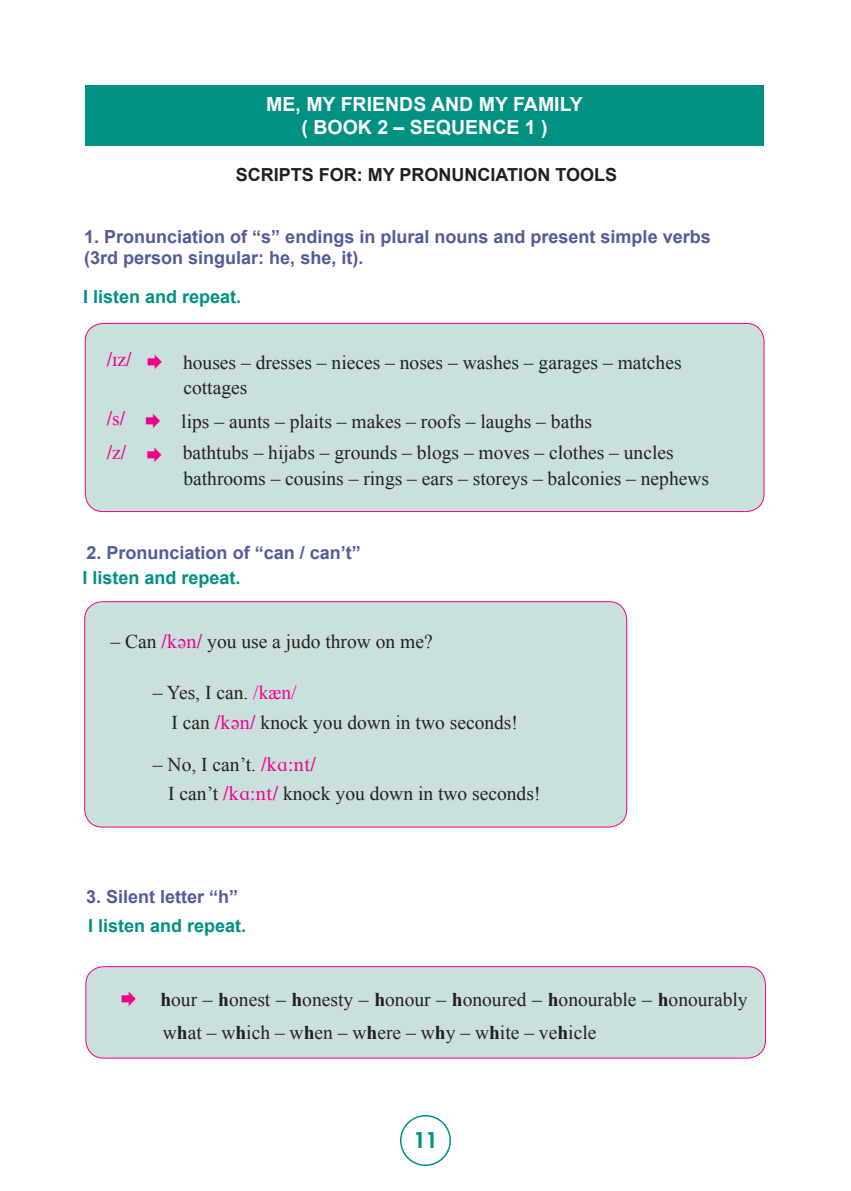
<style>
.page{position:relative;width:851px;height:1191px;background:#fff}
.page>*{position:absolute;margin:0;border:0;box-sizing:border-box;transform-origin:0 0}
.t1{font:800 21px "Futura Std";color:#009182}
.t2{font:19.5px/29.5px "Times New Roman";color:#231f20}
.t3{font:700 19.5px/23.4px "Arial";color:#fff;text-align:center}
.t4{font:19.5px "Times New Roman Phonetics";color:#ed028c}
.t5{font:700 18px/21.6px "Arial";color:#535b9b}
.t6{font:700 18px "Arial";color:#009182}
.t7{font:700 18px "Arial";color:#231f20}
.s1{font-family:"Times New Roman Phonetics";color:#ed028c}
.s2{color:#ed028c}
.s3{font-weight:700}
</style>
<div class="page">
<div style="left:400px;top:1115px;width:51px;height:51px;border:2px solid #009182;border-radius:50%"></div>
<div style="left:85px;top:85px;width:678px;height:61px;background:#009182"></div>
<div style="left:85px;top:601px;width:541px;height:226px;background:#cae0dd;border-radius:18px"></div>
<div style="left:84px;top:601px;width:542px;height:226px;border:1px solid #ed028c;border-radius:18px"></div>
<div style="left:85px;top:323px;width:679px;height:188px;background:#cae0dd;border-radius:18px"></div>
<div style="left:85px;top:323px;width:679px;height:189px;border:1px solid #ed028c;border-radius:18px"></div>
<div style="left:86px;top:966px;width:679px;height:92px;background:#cae0dd;border-radius:18px"></div>
<div style="left:85px;top:966px;width:680px;height:92px;border:1px solid #ed028c;border-radius:18px"></div>
<p class="t3" style="left:266px;top:93px;width:318px">ME, MY FRIENDS AND MY FAMILY ( BOOK 2 – SEQUENCE 1 )</p>
<p class="t7" style="left:236px;top:163px;width:383px">SCRIPTS FOR: MY PRONUNCIATION TOOLS</p>
<p class="t5" style="left:84px;top:226px;width:628px">1. Pronunciation of “s” endings in plural nouns and present simple verbs (3rd person singular: he, she, it).</p>
<p class="t6" style="left:83px;top:285px;width:160px">I listen and repeat.</p>
<p class="t4" style="left:107px;top:348px;width:26px">/Iz/</p>
<p class="t2" style="left:183px;top:349px;width:500px;line-height:25.5px">houses – dresses – nieces – noses – washes – garages – matches cottages</p>
<p class="t4" style="left:107px;top:408px;width:20px">/s/</p>
<p class="t2" style="left:181px;top:406px;width:412px">lips – aunts – plaits – makes – roofs – laughs – baths</p>
<p class="t4" style="left:107px;top:442px;width:21px">/z/</p>
<p class="t2" style="left:183px;top:439px;width:528px;line-height:25.5px">bathtubs – hijabs – grounds – blogs – moves – clothes – uncles bathrooms – cousins – rings – ears – storeys – balconies – nephews</p>
<p class="t5" style="left:86px;top:542px;width:276px">2. Pronunciation of “can / can’t”</p>
<p class="t6" style="left:82px;top:566px;width:160px">I listen and repeat.</p>
<p class="t2" style="left:110px;top:626px;width:324px">– Can <span class="s1">/k@n/</span> you use a judo throw on me?</p>
<p class="t2" style="left:171px;top:677px;width:348px;text-indent:-18px">– Yes, I can. <span class="s2">/kæn/<br></span>I can <span class="s1">/k@n/</span> knock you down in two seconds!</p>
<p class="t2" style="left:168px;top:749px;width:374px;text-indent:-15px">– No, I can’t. <span class="s1">/kA:nt/<br></span>I can’t <span class="s1">/kA:nt/</span> knock you down in two seconds!</p>
<p class="t5" style="left:86px;top:887px;width:154px">3. Silent letter “h”</p>
<p class="t6" style="left:88px;top:914px;width:160px">I listen and repeat.</p>
<p class="t2" style="left:160px;top:983px;width:588px;line-height:33px"><span class="s3">h</span>our – <span class="s3">h</span>onest – <span class="s3">h</span>onesty – <span class="s3">h</span>onour – <span class="s3">h</span>onoured – <span class="s3">h</span>onourable – <span class="s3">h</span>onourably w<span class="s3">h</span>at – w<span class="s3">h</span>ich – w<span class="s3">h</span>en – w<span class="s3">h</span>ere – w<span class="s3">h</span>y – w<span class="s3">h</span>ite – ve<span class="s3">h</span>icle</p>
<p class="t1" style="left:413px;top:1127px;width:26px">11</p>
</div>
